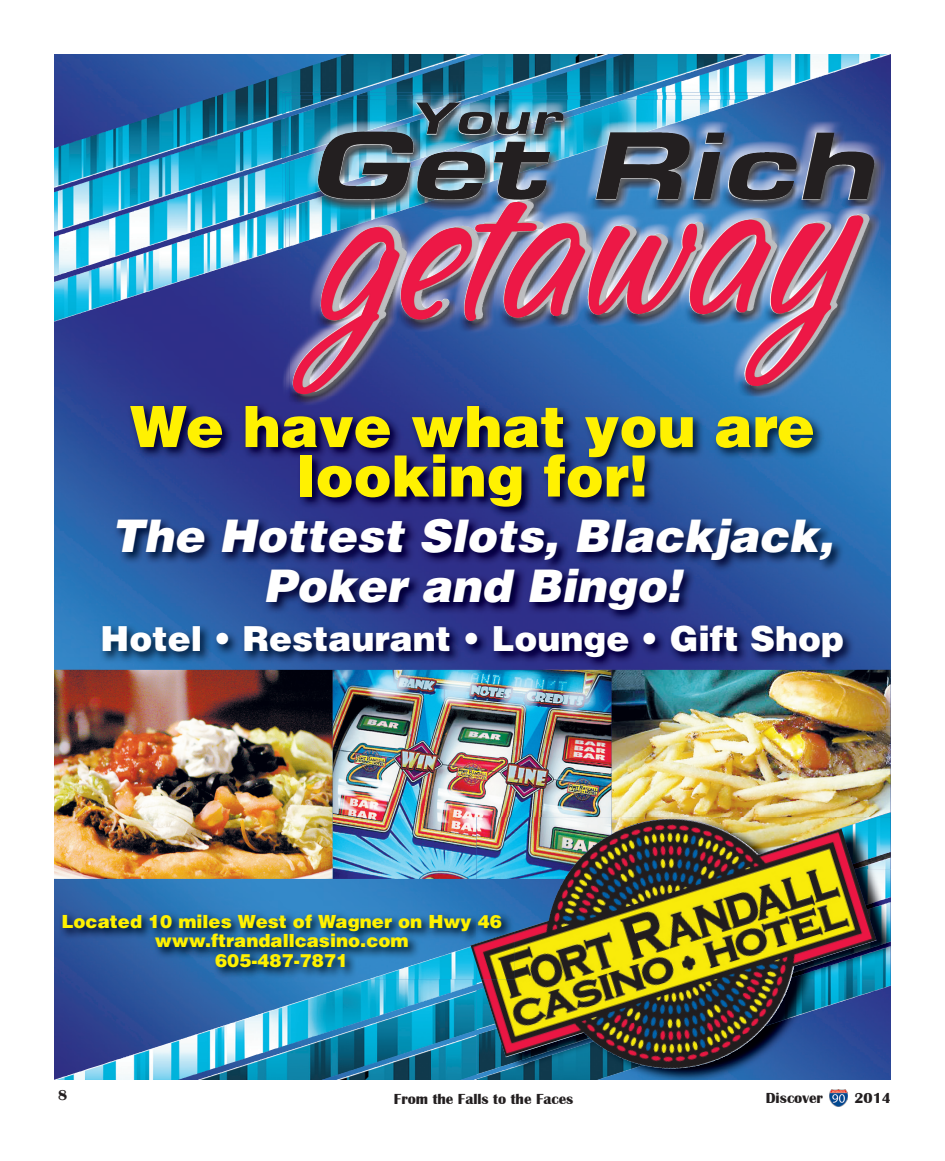
<style>
.page{position:relative;width:945px;height:1161px;background:#fff}
.page>*{position:absolute;margin:0;border:0;box-sizing:border-box;transform-origin:0 0}
.t1{font:900 57px/49.5px "Helvetica";color:#fff101;text-align:center}
.t2{font:italic 900 45px/49.5px "Helvetica";color:#fff;text-align:center}
.t3{font:900 34.5px "Helvetica";color:#fff}
.t4{font:900 18.15px/19.5px "Helvetica";color:#fff101;text-align:center}
.t5{font:700 15px "Britannic";color:#231f20}
</style>
<div class="page">
<img style="left:830px;top:1090px;width:17px;height:17px">
<img style="left:54px;top:54px;width:837px;height:1026px">
<img style="left:609px;top:54px;width:282px;height:38px">
<img style="left:855px;top:100px;width:32px;height:307px">
<img style="left:771px;top:92px;width:111px;height:3px">
<img style="left:282px;top:249px;width:4px;height:147px">
<img style="left:282px;top:92px;width:489px;height:157px">
<svg style="left:882px;top:95px;width:3px;height:5px"></svg>
<img style="left:836px;top:100px;width:49px;height:305px">
<img style="left:290px;top:396px;width:546px;height:6px">
<img style="left:762px;top:95px;width:120px;height:5px">
<img style="left:286px;top:248px;width:4px;height:148px">
<img style="left:286px;top:95px;width:476px;height:153px">
<img style="left:302px;top:100px;width:303px;height:97px">
<img style="left:720px;top:100px;width:162px;height:296px">
<img style="left:420px;top:100px;width:204px;height:65px">
<img style="left:416px;top:103px;width:76px;height:32px">
<img style="left:54px;top:670px;width:558px;height:209px">
<img style="left:612px;top:670px;width:279px;height:142px">
<img style="left:175px;top:812px;width:716px;height:229px">
<img style="left:477px;top:879px;width:362px;height:98px">
<img style="left:477px;top:817px;width:135px;height:62px">
<img style="left:612px;top:817px;width:137px;height:29px">
<img style="left:779px;top:817px;width:112px;height:47px">
<img style="left:839px;top:869px;width:52px;height:133px">
<img style="left:787px;top:952px;width:53px;height:67px">
<img style="left:477px;top:979px;width:51px;height:101px">
<img style="left:765px;top:989px;width:23px;height:37px">
<img style="left:528px;top:1033px;width:115px;height:47px">
<img style="left:570px;top:819px;width:103px;height:52px">
<img style="left:99px;top:402px;width:504px;height:268px">
<img style="left:603px;top:407px;width:252px;height:263px">
<img style="left:290px;top:402px;width:565px;height:5px">
<svg style="left:286px;top:396px;width:4px;height:9px"></svg>
<img style="left:99px;top:670px;width:756px;height:1px">
<img style="left:59px;top:911px;width:418px;height:68px">
<img style="left:369px;top:947px;width:102px;height:32px">
<img style="left:477px;top:911px;width:37px;height:21px">
<img style="left:471px;top:932px;width:43px;height:47px">
<p class="t1" style="left:130px;top:400px;width:686px">We have what you are looking for!</p>
<p class="t2" style="left:111px;top:510px;width:724px">The Hottest Slots, Blackjack,<br>Poker and Bingo!</p>
<p class="t3" style="left:101px;top:616px;width:745px">Hotel • Restaurant • Lounge • Gift Shop</p>
<p class="t4" style="left:61px;top:911px;width:442px">Located 10 miles West of Wagner on Hwy 46 www.ftrandallcasino.com<br>605-487-7871</p>
<p class="t5" style="left:58px;top:1087px;width:11px">8</p>
<p class="t5" style="left:394px;top:1090px;width:181px">From the Falls to the Faces</p>
<p class="t5" style="left:766px;top:1089px;width:59px">Discover</p>
<p class="t5" style="left:854px;top:1089px;width:38px">2014</p>
</div>
